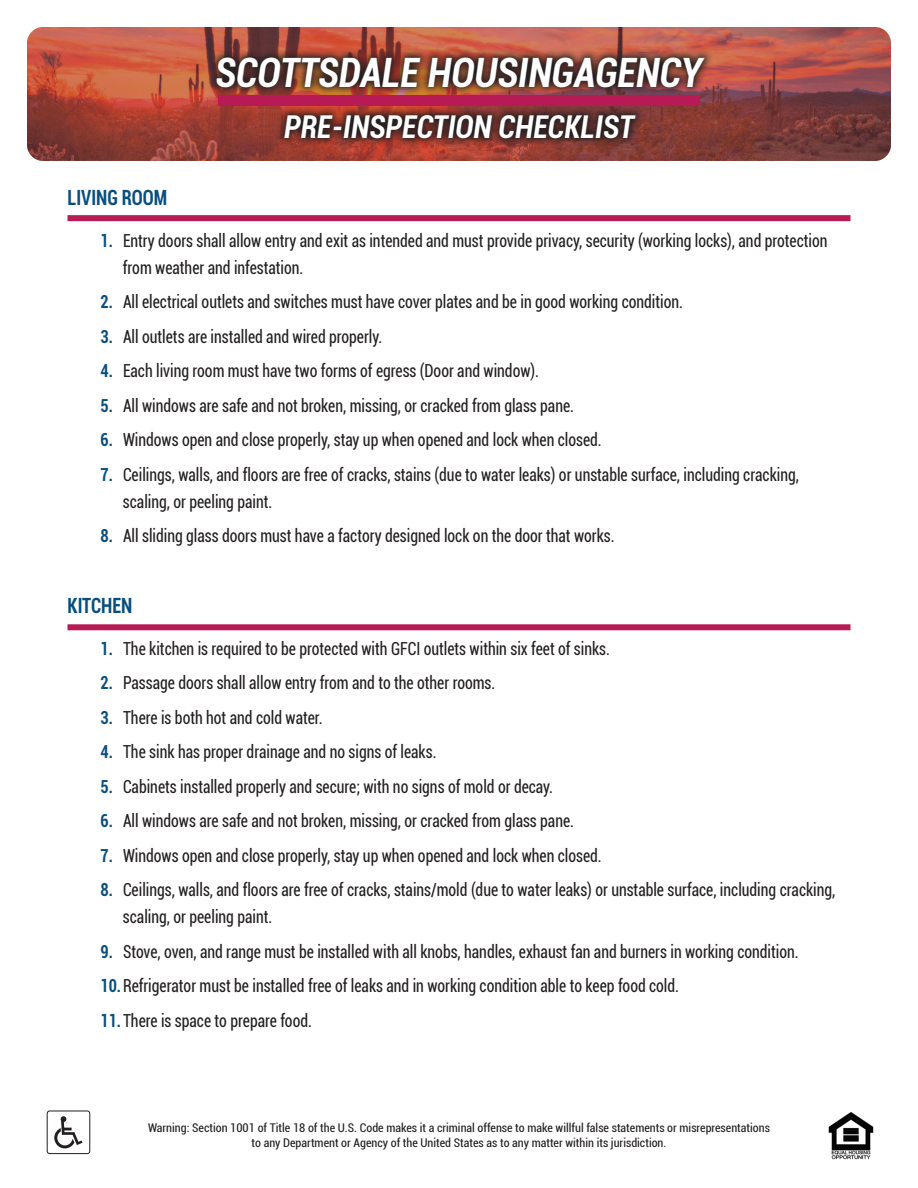
<style>
.page{position:relative;width:918px;height:1188px;background:#fff}
.page>*{position:absolute;margin:0;border:0;box-sizing:border-box;transform-origin:0 0}
.t1{font:italic 700 condensed 40.5px "Roboto";color:#fff;scale:.95 1}
.t2{font:italic 700 condensed 31.5px "Roboto";color:#fff;scale:.95 1}
.t3{font:700 condensed 21px "Roboto";color:#084f7e;scale:.87 1}
.t4{font:condensed 18px "Roboto";color:#231f20;scale:.87 1}
.t5{font:condensed 12px "Roboto";color:#231f20}
.s1{font-weight:700;color:#084f7e}
</style>
<div class="page">
<div style="left:47px;top:1111px;width:43px;height:43px;border:1px solid #231f20;border-radius:3px"></div>
<svg style="left:54px;top:1116px;width:29px;height:32px"></svg>
<img style="left:828px;top:1112px;width:45px;height:48px">
<svg style="left:27px;top:27px;width:864px;height:134px;background:#a64e41"></svg>
<svg style="left:207px;top:48px;width:507px;height:99px;background:#6a352d"></svg>
<div style="left:218px;top:95px;width:482px;height:11px;background:#b71a54"></div>
<div style="left:68px;top:215px;width:782px;height:6px;background:#b71a54"></div>
<div style="left:68px;top:624px;width:782px;height:6px;background:#b71a54"></div>
<p class="t1" style="left:216px;top:44px;width:514px">SCOTTSDALE HOUSINGAGENCY</p>
<p class="t2" style="left:284px;top:104px;width:370px">PRE-INSPECTION CHECKLIST</p>
<p class="t3" style="left:68px;top:183px;width:116px">LIVING ROOM</p>
<p class="t4" style="left:100px;top:228px;width:837px"><span class="s1">1.</span> Entry doors shall allow entry and exit as intended and must provide privacy, security (working locks), and protection</p>
<p class="t4" style="left:123px;top:255px;width:209px">from weather and infestation.</p>
<p class="t4" style="left:100px;top:289px;width:671px"><span class="s1">2.</span> All electrical outlets and switches must have cover plates and be in good working condition.</p>
<p class="t4" style="left:100px;top:324px;width:326px"><span class="s1">3.</span> All outlets are installed and wired properly.</p>
<p class="t4" style="left:100px;top:358px;width:506px"><span class="s1">4.</span> Each living room must have two forms of egress (Door and window).</p>
<p class="t4" style="left:100px;top:393px;width:546px"><span class="s1">5.</span> All windows are safe and not broken, missing, or cracked from glass pane.</p>
<p class="t4" style="left:100px;top:427px;width:578px"><span class="s1">6.</span> Windows open and close properly, stay up when opened and lock when closed.</p>
<p class="t4" style="left:100px;top:462px;width:804px"><span class="s1">7.</span> Ceilings, walls, and floors are free of cracks, stains (due to water leaks) or unstable surface, including cracking,</p>
<p class="t4" style="left:123px;top:489px;width:173px">scaling, or peeling paint.</p>
<p class="t4" style="left:100px;top:523px;width:592px"><span class="s1">8.</span> All sliding glass doors must have a factory designed lock on the door that works.</p>
<p class="t3" style="left:68px;top:591px;width:76px">KITCHEN</p>
<p class="t4" style="left:100px;top:636px;width:587px"><span class="s1">1.</span> The kitchen is required to be protected with GFCI outlets within six feet of sinks.</p>
<p class="t4" style="left:100px;top:670px;width:455px"><span class="s1">2.</span> Passage doors shall allow entry from and to the other rooms.</p>
<p class="t4" style="left:100px;top:705px;width:257px"><span class="s1">3.</span> There is both hot and cold water.</p>
<p class="t4" style="left:100px;top:739px;width:388px"><span class="s1">4.</span> The sink has proper drainage and no signs of leaks.</p>
<p class="t4" style="left:100px;top:774px;width:522px"><span class="s1">5.</span> Cabinets installed properly and secure; with no signs of mold or decay.</p>
<p class="t4" style="left:100px;top:808px;width:546px"><span class="s1">6.</span> All windows are safe and not broken, missing, or cracked from glass pane.</p>
<p class="t4" style="left:100px;top:843px;width:578px"><span class="s1">7.</span> Windows open and close properly, stay up when opened and lock when closed.</p>
<p class="t4" style="left:100px;top:877px;width:846px"><span class="s1">8.</span> Ceilings, walls, and floors are free of cracks, stains/mold (due to water leaks) or unstable surface, including cracking,</p>
<p class="t4" style="left:123px;top:904px;width:173px">scaling, or peeling paint.</p>
<p class="t4" style="left:100px;top:939px;width:804px"><span class="s1">9.</span> Stove, oven, and range must be installed with all knobs, handles, exhaust fan and burners in working condition.</p>
<p class="t4" style="left:100px;top:973px;width:667px"><span class="s1">10.</span>Refrigerator must be installed free of leaks and in working condition able to keep food cold.</p>
<p class="t4" style="left:100px;top:1008px;width:245px"><span class="s1">11.</span>There is space to prepare food.</p>
<p class="t5" style="left:148px;top:1120px;width:623px">Warning: Section 1001 of Title 18 of the U.S. Code makes it a criminal offense to make willful false statements or misrepresentations</p>
<p class="t5" style="left:252px;top:1134px;width:416px">to any Department or Agency of the United States as to any matter within its jurisdiction.</p>
</div>
